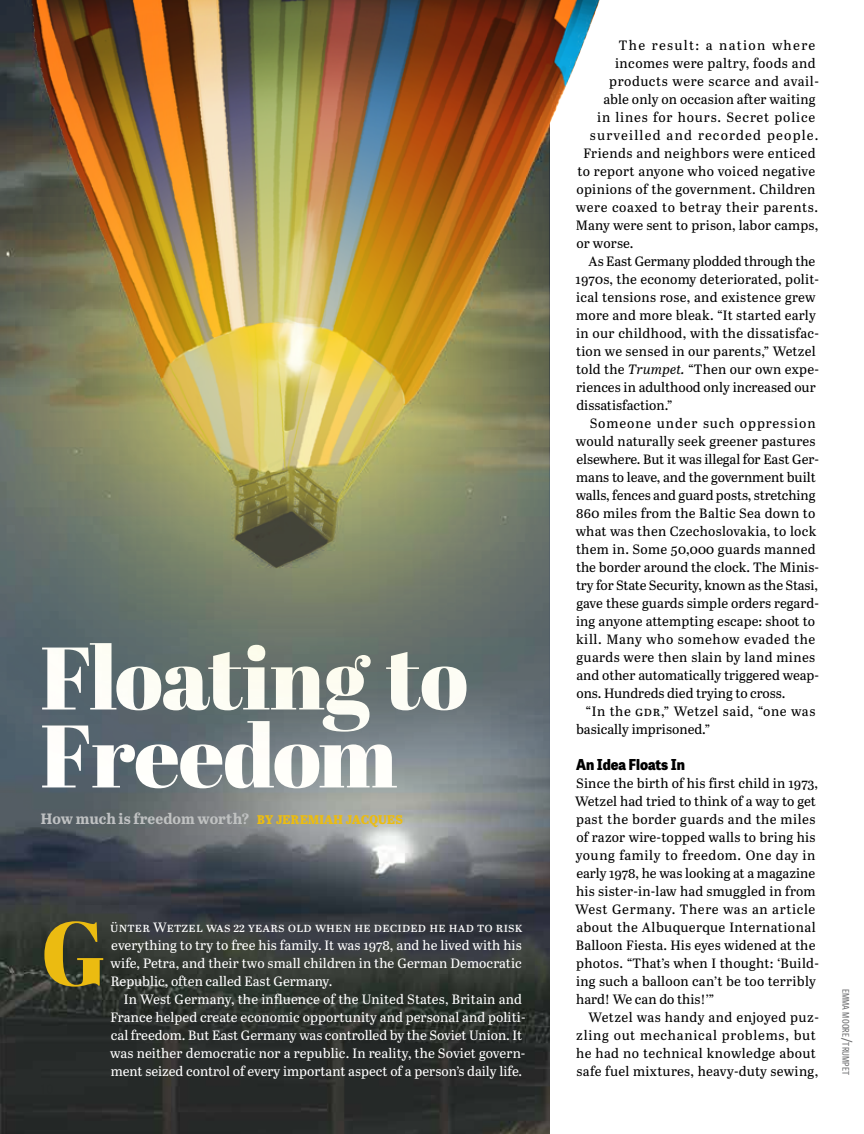
<style>
.page{position:relative;width:864px;height:1134px;background:#fff}
.page>*{position:absolute;margin:0;border:0;box-sizing:border-box;transform-origin:0 0}
.t1{font:90.6px "Abril Fatface";color:#ebbb11}
.t2{font:88.5px/78px "Abril Fatface";letter-spacing:-.015em;color:#fff}
.t3{font:700 15px "Abril Text";color:#bfc1c3}
.t4{font:800 15px "Tablet Gothic Narrow";color:#000}
.t5{font:13.5px/18px "Abril Text";letter-spacing:.01em;color:#000}
.t6{font:13.5px/18px "Abril Text";letter-spacing:.01em;color:#fff;text-align:justify}
.t7{font:9px "Tablet Gothic Condensed";letter-spacing:.02em;color:#6d6e70;scale:1.04 1}
.s1{font-family:"Abril Titling Eb";font-weight:400;font-size:12.6px;color:#ebbb11}
.s2{font-style:italic}
.s3{font-size:12.9px}
</style>
<div class="page">
<img style="left:0;top:0;width:600px;height:1134px">
<h2 class="t2" style="left:40px;top:637px;width:429px">Floating to<br>Freedom</h2>
<p class="t3" style="left:41px;top:807px;width:363px">How much is freedom worth? <span class="s1">BY JEREMIAH JACQUES</span></p>
<h1 class="t1" style="left:41px;top:890px;width:67px">G</h1>
<p class="t6" style="left:110px;top:917px;width:414px">ünter Wetzel was 22 years old when he decided he had to risk everything to try to free his family. It was 1978, and he lived with his wife, Petra, and their two small children in the German Democratic Republic, often called East Germany.</p>
<p class="t6" style="left:110px;top:989px;width:417px;text-align:left;text-indent:14px">In West Germany, the influence of the United States, Britain and France helped create economic opportunity and personal and politi&shy;cal freedom. But East Germany was controlled by the Soviet Union. It was neither democratic nor a republic. In reality, the Soviet govern&shy;ment seized control of every important aspect of a person’s daily life.</p>
<p class="t5" style="left:619px;top:35px;width:198px">The result: a nation where</p>
<p class="t5" style="left:615px;top:53px;width:202px">incomes were paltry, foods and</p>
<p class="t5" style="left:609px;top:71px;width:212px">products were scarce and avail-</p>
<p class="t5" style="left:603px;top:89px;width:214px">able only on occasion after waiting</p>
<p class="t5" style="left:597px;top:107px;width:220px">in lines for hours. Secret police</p>
<p class="t5" style="left:590px;top:125px;width:230px">surveilled and recorded people.</p>
<p class="t5" style="left:583px;top:143px;width:234px">Friends and neighbors were enticed</p>
<p class="t5" style="left:578px;top:161px;width:239px">to report anyone who voiced negative</p>
<p class="t5" style="left:576px;top:179px;width:241px">opinions of the government. Children</p>
<p class="t5" style="left:576px;top:197px;width:244px">were coaxed to betray their parents.</p>
<p class="t5" style="left:576px;top:215px;width:244px">Many were sent to prison, labor camps,</p>
<p class="t5" style="left:576px;top:233px;width:59px">or worse.</p>
<p class="t5" style="left:589px;top:251px;width:228px">As East Germany plodded through the</p>
<p class="t5" style="left:576px;top:269px;width:245px">1970s, the economy deteriorated, polit-</p>
<p class="t5" style="left:576px;top:287px;width:241px">ical tensions rose, and existence grew</p>
<p class="t5" style="left:576px;top:305px;width:241px">more and more bleak. “It started early</p>
<p class="t5" style="left:576px;top:323px;width:245px">in our childhood, with the dissatisfac-</p>
<p class="t5" style="left:576px;top:341px;width:241px">tion we sensed in our parents,” Wetzel</p>
<p class="t5" style="left:576px;top:359px;width:245px">told the <span class="s2">Trumpet.</span> “Then our own expe-</p>
<p class="t5" style="left:576px;top:377px;width:241px">riences in adulthood only increased our</p>
<p class="t5" style="left:576px;top:395px;width:98px">dissatisfaction.”</p>
<p class="t5" style="left:590px;top:413px;width:227px">Someone under such oppression</p>
<p class="t5" style="left:576px;top:431px;width:241px">would naturally seek greener pastures</p>
<p class="t5" style="left:576px;top:449px;width:244px">elsewhere. But it was illegal for East Ger-</p>
<p class="t5" style="left:576px;top:467px;width:241px">mans to leave, and the government built</p>
<p class="t5" style="left:576px;top:485px;width:241px">walls, fences and guard posts, stretching</p>
<p class="t5" style="left:576px;top:503px;width:241px">860 miles from the Baltic Sea down to</p>
<p class="t5" style="left:576px;top:521px;width:242px">what was then Czechoslovakia, to lock</p>
<p class="t5" style="left:576px;top:539px;width:241px">them in. Some 50,000 guards manned</p>
<p class="t5" style="left:576px;top:557px;width:244px">the border around the clock. The Minis-</p>
<p class="t5" style="left:576px;top:575px;width:244px">try for State Security, known as the Stasi,</p>
<p class="t5" style="left:576px;top:593px;width:244px">gave these guards simple orders regard-</p>
<p class="t5" style="left:576px;top:611px;width:241px">ing anyone attempting escape: shoot to</p>
<p class="t5" style="left:576px;top:629px;width:241px">kill. Many who somehow evaded the</p>
<p class="t5" style="left:576px;top:647px;width:240px">guards were then slain by land mines</p>
<p class="t5" style="left:576px;top:665px;width:244px">and other automatically triggered weap-</p>
<p class="t5" style="left:576px;top:683px;width:211px">ons. Hundreds died trying to cross.</p>
<p class="t5" style="left:586px;top:701px;width:231px">“In the gdr,” Wetzel said, “one was</p>
<p class="t5" style="left:576px;top:719px;width:136px">basically imprisoned.”</p>
<p class="t4" style="left:576px;top:753px;width:110px">An Idea Floats In</p>
<p class="t5" style="left:575px;top:773px;width:245px">Since the birth of his first child in 1973, Wetzel had tried to think of a way to get past the border guards and the miles of razor wire-topped walls to bring his young family to freedom. One day in early 1978, he was looking at a magazine his sister-in-law had smuggled in from West Germany. There was an article about the Albuquerque International Balloon Fiesta. His eyes widened at the photos. “That’s when I thought: ‘Build&shy;ing such a balloon can’t be too terribly hard! We can do this!’”</p>
<p class="t5" style="left:576px;top:1007px;width:244px;text-indent:12px">Wetzel was handy and enjoyed puz&shy;zling out mechanical problems, but he had no technical knowledge about safe fuel mixtures, heavy-duty sewing,</p>
<p class="t7" style="left:852px;top:989px;width:85px;rotate:90deg">emma moore<span class="s3">/</span>trumpet</p>
</div>
